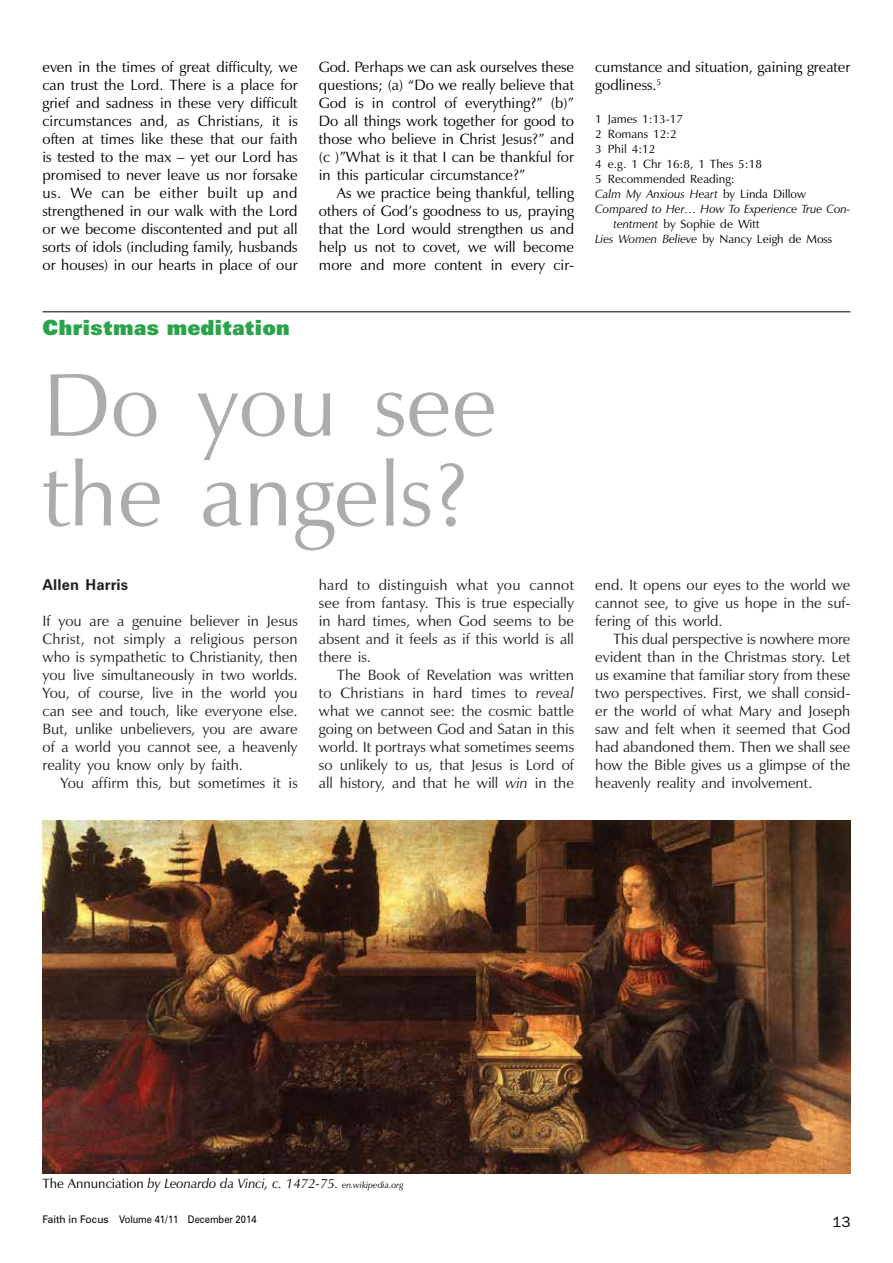
<style>
.page{position:relative;width:893px;height:1263px;background:#fff}
.page>*{position:absolute;margin:0;border:0;box-sizing:border-box;transform-origin:0 0}
.t1{font:90px/90px "Zapf Humanist 601 BT";color:#acacad}
.t2{font:900 21px "Zurich BT";letter-spacing:-.005em;color:#2aa34a}
.t3{font:15px/18px "Zapf Humanist 601 BT";color:#231f20;text-align:justify}
.t4{font:15px/18px "Zapf Humanist 601 BT";color:#000;text-align:justify}
.t5{font:700 15px "Zurich BT";letter-spacing:.01em;color:#231f20}
.t6{font:15px "Franklin Gothic";color:#000}
.t7{font:italic 13.5px "Zapf Humanist 601 BT";color:#000}
.t8{font:12px "Zapf Humanist 601 BT";color:#000}
.t9{font:italic 12px "Zapf Humanist 601 BT";color:#000}
.t10{font:10.5px "Zurich BT";color:#000}
.s1{font-style:italic}
.s2{font-style:normal}
.s3{font-size:9px}
</style>
<div class="page">
<img style="left:43px;top:821px;width:807px;height:353px">
<hr style="left:43px;top:311px;width:807px;height:1px;background:#000">
<p class="t4" style="left:43px;top:58px;width:257px">even in the times of great difficulty, we can trust the Lord. There is a place for grief and sadness in these very difficult circumstances and, as Christians, it is often at times like these that our faith is tested to the max – yet our Lord has promised to never leave us nor forsake us. We can be either built up and strengthened in our walk with the Lord or we become discontented and put all sorts of idols (including family, husbands or houses) in our hearts in place of our</p>
<p class="t4" style="left:319px;top:58px;width:257px">God. Perhaps we can ask ourselves these questions; (a) “Do we really believe that God is in control of everything?” (b)” Do all things work together for good to those who believe in Christ Jesus?” and (c )”What is it that I can be thankful for in this particular circumstance?”</p>
<p class="t4" style="left:319px;top:184px;width:257px;text-indent:18px">As we practice being thankful, telling others of God’s goodness to us, praying that the Lord would strengthen us and help us not to covet, we will become more and more content in every cir-</p>
<h2 class="t2" style="left:43px;top:314px;width:249px">Christmas meditation</h2>
<h1 class="t1" style="left:43px;top:360px;width:456px">Do you see the angels?</h1>
<p class="t5" style="left:43px;top:575px;width:87px">Allen Harris</p>
<p class="t3" style="left:43px;top:612px;width:257px">If you are a genuine believer in Jesus Christ, not simply a religious person who is sympathetic to Christianity, then you live simultaneously in two worlds.<br>You, of course, live in the world you can see and touch, like everyone else.<br>But, unlike unbelievers, you are aware of a world you cannot see, a heavenly reality you know only by faith.</p>
<p class="t3" style="left:61px;top:774px;width:239px">You affirm this, but sometimes it is</p>
<p class="t3" style="left:319px;top:575px;width:257px">hard to distinguish what you cannot see from fantasy. This is true especially in hard times, when God seems to be absent and it feels as if this world is all there is.</p>
<p class="t3" style="left:319px;top:665px;width:257px;text-indent:18px">The Book of Revelation was written to Christians in hard times to <span class="s1">reveal </span>what we cannot see: the cosmic battle going on between God and Satan in this world. It portrays what sometimes seems so unlikely to us, that Jesus is Lord of all history, and that he will <span class="s1">win</span> in the</p>
<p class="t4" style="left:595px;top:58px;width:257px">cumstance and situation, gaining greater godliness.<sup>5</sup></p>
<p class="t8" style="left:595px;top:111px;width:89px">1 James 1:13-17</p>
<p class="t8" style="left:595px;top:126px;width:83px">2 Romans 12:2</p>
<p class="t8" style="left:595px;top:141px;width:62px">3 Phil 4:12</p>
<p class="t8" style="left:595px;top:156px;width:168px">4 e.g. 1 Chr 16:8, 1 Thes 5:18</p>
<p class="t8" style="left:595px;top:171px;width:141px">5 Recommended Reading:</p>
<p class="t9" style="left:595px;top:186px;width:212px">Calm My Anxious Heart <span class="s2">by Linda Dillow</span></p>
<p class="t9" style="left:595px;top:201px;width:257px">Compared to Her… How To Experience True Con-</p>
<p class="t8" style="left:613px;top:216px;width:148px"><span class="s1">tentment</span> by Sophie de Witt</p>
<p class="t8" style="left:595px;top:231px;width:238px"><span class="s1">Lies Women Believe</span> by Nancy Leigh de Moss</p>
<p class="t3" style="left:595px;top:575px;width:257px">end. It opens our eyes to the world we cannot see, to give us hope in the suf&shy;fering of this world.</p>
<p class="t3" style="left:595px;top:629px;width:257px;text-indent:18px">This dual perspective is nowhere more evident than in the Christmas story. Let us examine that familiar story from these two perspectives. First, we shall consid&shy;er the world of what Mary and Joseph saw and felt when it seemed that God had abandoned them. Then we shall see how the Bible gives us a glimpse of the heavenly reality and involvement.</p>
<p class="t7" style="left:43px;top:1175px;width:362px"><span class="s2">The Annunciation</span> by Leonardo da Vinci, c. 1472-75. <span class="s3">en.wikipedia.org</span></p>
<p class="t10" style="left:43px;top:1213px;width:216px">Faith in Focus Volume 41/11 December 2014</p>
<p class="t6" style="left:832px;top:1213px;width:19px">13</p>
</div>
